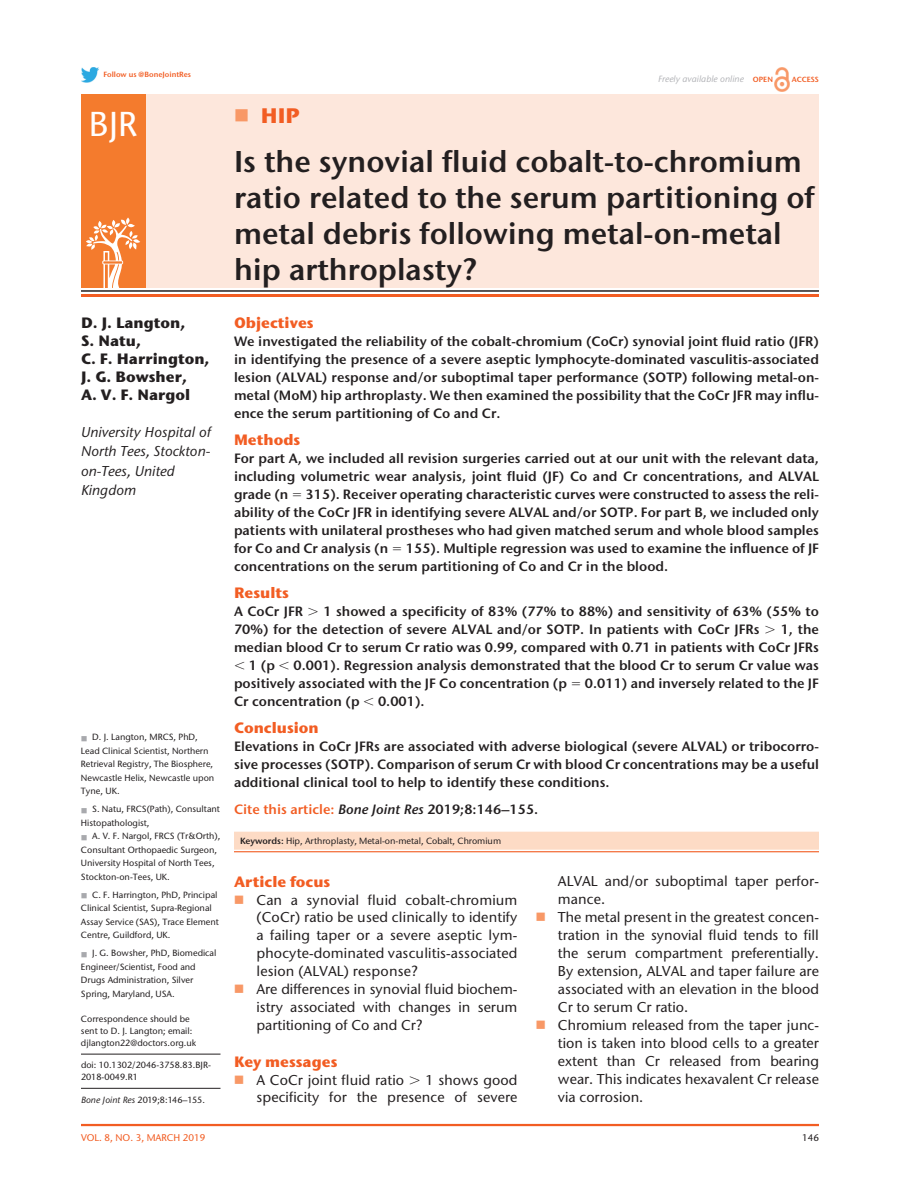
<style>
.page{position:relative;width:918px;height:1188px;background:#fff}
.page>*{position:absolute;margin:0;border:0;box-sizing:border-box;transform-origin:0 0}
.t1{font:500 34.5px "Stone Sans ITC Pro";color:#fff}
.t2{font:600 30px/36px "Stone Sans ITC Pro";color:#231f20}
.t3{font:700 21px "Stone Sans ITC Pro";color:#f25d23}
.t4{font:700 15px/18px "Stone Sans ITC Pro";color:#231f20}
.t5{font:700 15px "Stone Sans ITC Pro";color:#f25d23}
.t6{font:500 14.25px/18px "Stone Sans ITC Pro";color:#231f20}
.t7{font:italic 500 14.25px/19.5px "Stone Sans ITC Pro";color:#231f20}
.t8{font:600 13.5px/18px "Stone Sans ITC Pro";color:#231f20;text-align:justify}
.t9{font:600 13.5px "Stone Sans ITC Pro";color:#f25d23}
.t10{font:500 9.75px "Stone Sans ITC Pro";color:#f25d23}
.t11{font:500 9.75px "Stone Sans ITC Pro";color:#231f20}
.t12{font:500 9px/13.5px "Stone Sans ITC Pro";color:#231f20}
.t13{font:500 9px "Stone Sans ITC Pro";letter-spacing:-.035em;color:#231f20}
.t14{font:italic 500 9px "Stone Sans ITC Pro";color:#b2b3b7}
.t15{font:600 7.5px "Stone Sans ITC Pro";color:#f25d23}
.s1{font-style:italic}
.s2{font-weight:600;font-style:normal;font-size:7.5px;color:#f25d23}
.s3{font-style:italic;color:#231f20}
.s4{color:#231f20}
.s5{font-weight:600}
</style>
<div class="page">
<hr style="left:81px;top:1124px;width:738px;height:2px;background:#f25d23">
<img style="left:775px;top:68px;width:15px;height:23px">
<div style="left:81px;top:94px;width:738px;height:194px;background:#fde7dc"></div>
<div style="left:81px;top:94px;width:64px;height:194px;background:#f47b2d"></div>
<svg style="left:86px;top:218px;width:54px;height:70px"></svg>
<hr style="left:81px;top:290px;width:738px;height:2px;background:#231f20">
<hr style="left:81px;top:294px;width:738px;height:3px;background:#f25d23">
<img style="left:81px;top:67px;width:18px;height:15px">
<div style="left:234px;top:832px;width:585px;height:18px;background:#fddbc5"></div>
<hr style="left:234px;top:851px;width:585px;height:1px;background:#f25d23">
<hr style="left:81px;top:1088px;width:139px;height:1px;background:#231f20">
<hr style="left:81px;top:1054px;width:139px;height:1px;background:#231f20">
<p class="t15" style="left:103px;top:70px;width:89px">Follow us @BoneJointRes</p>
<h1 class="t1" style="left:89px;top:103px;width:50px">BJR</h1>
<p class="t4" style="left:81px;top:313px;width:130px">D. J. Langton,<br>S. Natu,<br>C. F. Harrington,<br>J. G. Bowsher,<br>A. V. F. Nargol</p>
<p class="t7" style="left:81px;top:422px;width:132px">University Hospital of<br>North Tees, Stockton&shy;on-Tees, United<br>Kingdom</p>
<p class="t12" style="left:81px;top:730px;width:135px;text-indent:11px">D. J. Langton, MRCS, PhD,<br>Lead Clinical Scientist, Northern<br>Retrieval Registry, The Biosphere,<br>Newcastle Helix, Newcastle upon<br>Tyne, UK.</p>
<p class="t12" style="left:81px;top:802px;width:141px;text-indent:11px">S. Natu, FRCS(Path), Consultant<br>Histopathologist,</p>
<p class="t12" style="left:81px;top:829px;width:141px;text-indent:11px">A. V. F. Nargol, FRCS (Tr&amp;Orth),<br>Consultant Orthopaedic Surgeon,<br>University Hospital of North Tees,<br>Stockton-on-Tees, UK.</p>
<p class="t12" style="left:81px;top:888px;width:139px;text-indent:11px">C. F. Harrington, PhD, Principal<br>Clinical Scientist, Supra-Regional<br>Assay Service (SAS), Trace Element<br>Centre, Guildford, UK.</p>
<p class="t12" style="left:81px;top:946px;width:137px;text-indent:11px">J. G. Bowsher, PhD, Biomedical<br>Engineer/Scientist, Food and<br>Drugs Administration, Silver<br>Spring, Maryland, USA.</p>
<p class="t12" style="left:81px;top:1013px;width:117px;line-height:12px">Correspondence should be sent to D. J. Langton; email: djlangton22@doctors.org.uk</p>
<p class="t12" style="left:81px;top:1059px;width:131px;line-height:12px">doi: 10.1302/2046-3758.83.BJR-<br>2018-0049.R1</p>
<p class="t13" style="left:81px;top:1094px;width:126px"><span class="s1">Bone Joint Res</span> 2019;8:146–155.</p>
<h3 class="t3" style="left:261px;top:102px;width:40px">Hip</h3>
<p class="t14" style="left:658px;top:73px;width:116px">Freely available online <span class="s2">open</span></p>
<p class="t15" style="left:792px;top:75px;width:29px">Access</p>
<h2 class="t2" style="left:234px;top:143px;width:582px">Is the synovial fluid cobalt-to-chromium ratio related to the serum partitioning of metal debris following metal-on-metal hip arthroplasty?</h2>
<p class="t5" style="left:234px;top:313px;width:81px">Objectives</p>
<p class="t8" style="left:234px;top:332px;width:587px">We investigated the reliability of the cobalt-chromium (CoCr) synovial joint fluid ratio (JFR) in identifying the presence of a severe aseptic lymphocyte-dominated vasculitis-associated lesion (ALVAL) response and/or suboptimal taper performance (SOTP) following metal-on&shy;metal (MoM) hip arthroplasty. We then examined the possibility that the CoCr JFR may influ&shy;ence the serum partitioning of Co and Cr.</p>
<p class="t5" style="left:234px;top:430px;width:68px">Methods</p>
<p class="t8" style="left:234px;top:449px;width:587px">For part A, we included all revision surgeries carried out at our unit with the relevant data, including volumetric wear analysis, joint fluid (JF) Co and Cr concentrations, and ALVAL grade (n</p>
<p class="t8" style="left:234px;top:485px;width:587px;text-indent:72px">315). Receiver operating characteristic curves were constructed to assess the reli&shy;ability of the CoCr JFR in identifying severe ALVAL and/or SOTP. For part B, we included only patients with unilateral prostheses who had given matched serum and whole blood samples for Co and Cr analysis (n</p>
<p class="t8" style="left:234px;top:539px;width:587px;text-indent:172px">155). Multiple regression was used to examine the influence of JF concentrations on the serum partitioning of Co and Cr in the blood.</p>
<p class="t5" style="left:234px;top:583px;width:56px">Results</p>
<p class="t8" style="left:234px;top:602px;width:71px">A CoCr JFR</p>
<p class="t8" style="left:234px;top:602px;width:586px;text-indent:89px">1 showed a specificity of 83% (77% to 88%) and sensitivity of 63% (55% to<br>70%) for the detection of severe ALVAL and/or SOTP. In patients with CoCr JFRs</p>
<p class="t8" style="left:781px;top:620px;width:40px">1, the</p>
<p class="t8" style="left:234px;top:638px;width:586px">median blood Cr to serum Cr ratio was 0.99, compared with 0.71 in patients with CoCr JFRs</p>
<p class="t8" style="left:249px;top:656px;width:28px">1 (p</p>
<p class="t8" style="left:234px;top:656px;width:586px;text-indent:60px">0.001). Regression analysis demonstrated that the blood Cr to serum Cr value was positively associated with the JF Co concentration (p</p>
<p class="t8" style="left:585px;top:674px;width:236px">0.011) and inversely related to the JF</p>
<p class="t8" style="left:234px;top:692px;width:127px">Cr concentration (p</p>
<p class="t8" style="left:378px;top:692px;width:48px">0.001).</p>
<p class="t5" style="left:234px;top:718px;width:86px">Conclusion</p>
<p class="t8" style="left:234px;top:737px;width:587px">Elevations in CoCr JFRs are associated with adverse biological (severe ALVAL) or tribocorro&shy;sive processes (SOTP). Comparison of serum Cr with blood Cr concentrations may be a useful additional clinical tool to help to identify these conditions.</p>
<p class="t9" style="left:234px;top:800px;width:306px">Cite this article: <span class="s3">Bone Joint Res</span> <span class="s4">2019;8:146–155.</span></p>
<p class="t12" style="left:240px;top:834px;width:263px"><span class="s5">Keywords:</span> Hip, Arthroplasty, Metal-on-metal, Cobalt, Chromium</p>
<p class="t5" style="left:234px;top:871px;width:98px">Article focus</p>
<p class="t6" style="left:256px;top:890px;width:263px">Can a synovial fluid cobalt-chromium (CoCr) ratio be used clinically to identify a failing taper or a severe aseptic lym&shy;phocyte-dominated vasculitis-associated lesion (ALVAL) response?<br>Are differences in synovial fluid biochem&shy;istry associated with changes in serum partitioning of Co and Cr?</p>
<p class="t5" style="left:234px;top:1051px;width:105px">Key messages</p>
<p class="t6" style="left:256px;top:1070px;width:149px">A CoCr joint fluid ratio</p>
<p class="t6" style="left:256px;top:1070px;width:263px;text-align:right">1 shows good<br>specificity for the presence of severe</p>
<p class="t6" style="left:558px;top:872px;width:263px">ALVAL and/or suboptimal taper perfor&shy;mance.<br>The metal present in the greatest concen&shy;tration in the synovial fluid tends to fill the serum compartment preferentially.<br>By extension, ALVAL and taper failure are associated with an elevation in the blood Cr to serum Cr ratio.<br>Chromium released from the taper junc&shy;tion is taken into blood cells to a greater extent than Cr released from bearing wear. This indicates hexavalent Cr release via corrosion.</p>
<p class="t10" style="left:81px;top:1132px;width:126px">vol. 8, NO. 3, MARCH 2019</p>
<p class="t11" style="left:802px;top:1132px;width:18px">146</p>
</div>
